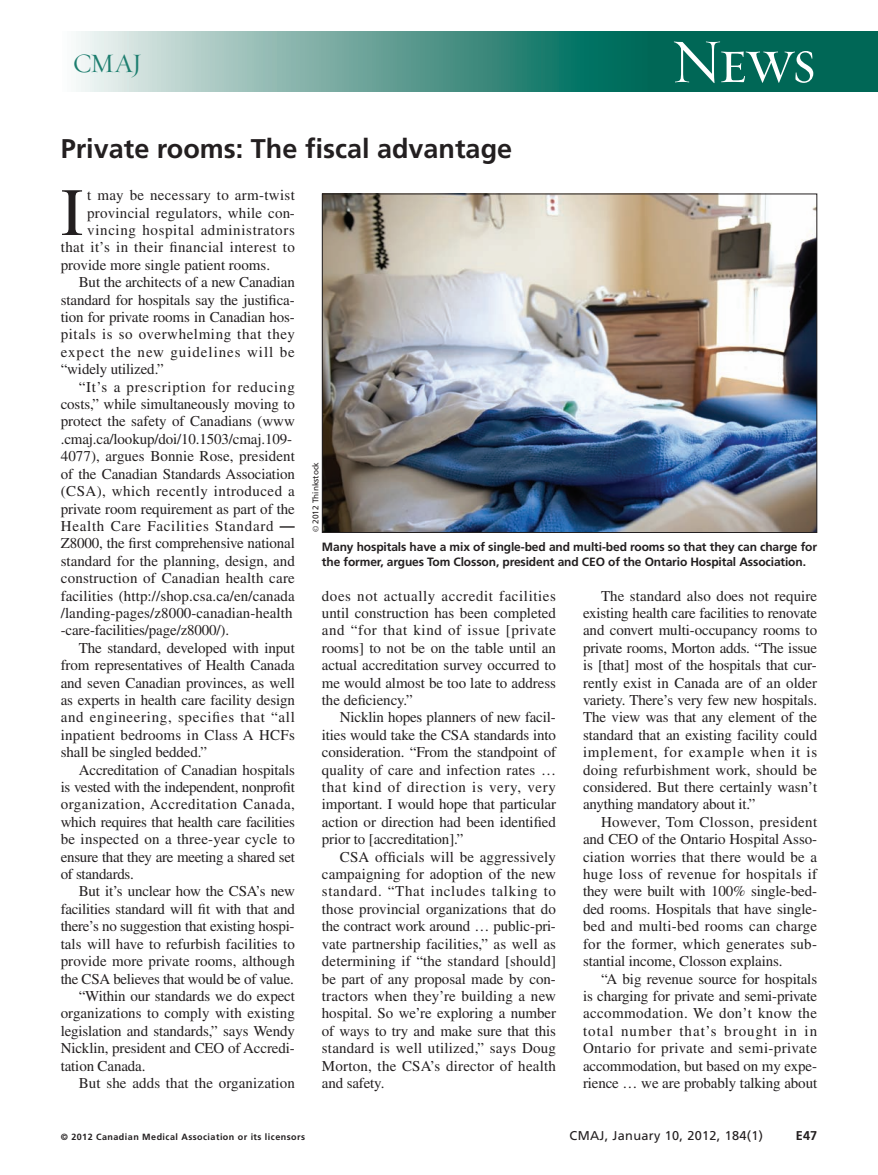
<style>
.page{position:relative;width:878px;height:1175px;background:#fff}
.page>*{position:absolute;margin:0;border:0;box-sizing:border-box;transform-origin:0 0}
.t1{font:67.5px "Times LT Std";color:#231f20}
.t2{font:63px "Requiem Display HTF Small Caps";color:#fff}
.t3{font:700 27px "Frutiger LT Std";color:#231f20}
.t4{font:27px "Requiem Display HTF Roman";color:#1d7e6f}
.t5{font:15px/17.4px "Times LT Std";letter-spacing:-.005em;color:#231f20;text-align:justify}
.t6{font:15px "Times LT Std";letter-spacing:.015em;color:#231f20}
.t7{font:15px "Times LT Std";letter-spacing:.03em;color:#231f20}
.t8{font:15px "Times LT Std";letter-spacing:.045em;color:#231f20}
.t9{font:15px "Times LT Std";letter-spacing:.05em;color:#231f20}
.t10{font:15px "Times LT Std";letter-spacing:.025em;color:#231f20}
.t11{font:15px "Times LT Std";letter-spacing:.04em;color:#231f20}
.t12{font:15px "Times LT Std";letter-spacing:.065em;color:#231f20}
.t13{font:15px "Times LT Std";letter-spacing:.02em;color:#231f20}
.t14{font:12.75px "Frutiger LT Std";letter-spacing:.025em;color:#231f20}
.t15{font:700 12.75px "Frutiger LT Std";color:#231f20}
.t16{font:700 12px/14.2px "Frutiger LT Std";letter-spacing:-.01em;color:#231f20}
.t17{font:700 9px "Frutiger LT Std";letter-spacing:.05em;color:#231f20}
.t18{font:8.25px "Frutiger LT Std";color:#231f20}
.s1{font-family:"Frutiger LT Std";font-weight:700}
.s2{font-family:"Times"}
</style>
<div class="page">
<div style="left:618px;top:32px;width:260px;height:60px;background:#006756"></div>
<div style="left:61px;top:32px;width:586px;height:60px;background:linear-gradient(to right,#f5f3f2,#006150)"></div>
<img style="left:324px;top:196px;width:491px;height:335px">
<h3 class="t4" style="left:73px;top:47px;width:71px">CMAJ</h3>
<h3 class="t3" style="left:61px;top:138px;width:453px">Private rooms: The fiscal advantage</h3>
<h2 class="t2" style="left:670px;top:23px;width:147px">News</h2>
<h1 class="t1" style="left:61px;top:189px;width:24px">I</h1>
<p class="t13" style="left:87px;top:190px;width:209px">t may be necessary to arm-twist</p>
<p class="t6" style="left:87px;top:207px;width:209px">provincial regulators, while con-</p>
<p class="t8" style="left:87px;top:225px;width:209px">vincing hospital administrators</p>
<p class="t10" style="left:61px;top:242px;width:236px">that it’s in their financial interest to</p>
<p class="t5" style="left:61px;top:258px;width:211px">provide more single patient rooms.</p>
<p class="t5" style="left:79px;top:275px;width:218px">But the architects of a new Canadian</p>
<p class="t5" style="left:61px;top:292px;width:235px">standard for hospitals say the justifica-</p>
<p class="t5" style="left:61px;top:310px;width:235px">tion for private rooms in Canadian hos-</p>
<p class="t11" style="left:61px;top:329px;width:235px">pitals is so overwhelming that they</p>
<p class="t12" style="left:61px;top:346px;width:236px">expect the new guidelines will be</p>
<p class="t5" style="left:61px;top:362px;width:105px">“widely utilized.”</p>
<p class="t9" style="left:79px;top:381px;width:218px">“It’s a prescription for reducing</p>
<p class="t5" style="left:61px;top:397px;width:236px">costs,” while simultaneously moving to</p>
<p class="t5" style="left:61px;top:414px;width:235px">protect the safety of Canadians (www</p>
<p class="t5" style="left:61px;top:432px;width:233px">.cmaj.ca/lookup/doi/10.1503/cmaj.109-</p>
<p class="t5" style="left:61px;top:449px;width:235px">4077), argues Bonnie Rose, president</p>
<p class="t5" style="left:61px;top:466px;width:235px">of the Canadian Standards Association</p>
<p class="t7" style="left:61px;top:486px;width:236px">(CSA), which recently introduced a</p>
<p class="t5" style="left:61px;top:501px;width:235px">private room requirement as part of the</p>
<p class="t9" style="left:61px;top:520px;width:235px">Health Care Facilities Standard <span class="s1">—</span></p>
<p class="t5" style="left:61px;top:536px;width:236px">Z8000, the first comprehensive national</p>
<p class="t5" style="left:61px;top:553px;width:236px">standard for the planning, design, and</p>
<p class="t6" style="left:61px;top:573px;width:236px">construction of Canadian health care</p>
<p class="t5" style="left:61px;top:588px;width:235px">facilities (http://shop.csa.ca/en/canada</p>
<p class="t5" style="left:61px;top:606px;width:233px">/landing-pages/z8000-canadian-health</p>
<p class="t5" style="left:61px;top:623px;width:170px">-care-facilities/page/z8000/).</p>
<p class="t5" style="left:79px;top:640px;width:217px">The standard, developed with input</p>
<p class="t5" style="left:61px;top:658px;width:235px">from representatives of Health Canada</p>
<p class="t5" style="left:61px;top:675px;width:236px">and seven Canadian provinces, as well</p>
<p class="t5" style="left:61px;top:693px;width:236px">as experts in health care facility design</p>
<p class="t8" style="left:61px;top:712px;width:235px">and engineering, specifies that “all</p>
<p class="t6" style="left:61px;top:729px;width:236px">inpatient bedrooms in Class A HCFs</p>
<p class="t5" style="left:61px;top:745px;width:148px">shall be singled bedded.”</p>
<p class="t5" style="left:79px;top:762px;width:217px">Accreditation of Canadian hospitals</p>
<p class="t5" style="left:61px;top:780px;width:235px">is vested with the independent, nonprofit</p>
<p class="t7" style="left:61px;top:799px;width:236px">organization, Accreditation Canada,</p>
<p class="t5" style="left:61px;top:814px;width:235px">which requires that health care facilities</p>
<p class="t6" style="left:61px;top:834px;width:235px">be inspected on a three-year cycle to</p>
<p class="t5" style="left:61px;top:849px;width:235px">ensure that they are meeting a shared set</p>
<p class="t5" style="left:61px;top:867px;width:75px">of standards.</p>
<p class="t5" style="left:79px;top:884px;width:217px">But it’s unclear how the CSA’s new</p>
<p class="t5" style="left:61px;top:901px;width:235px">facilities standard will fit with that and</p>
<p class="t5" style="left:61px;top:919px;width:235px">there’s no suggestion that existing hospi-</p>
<p class="t5" style="left:61px;top:936px;width:235px">tals will have to refurbish facilities to</p>
<p class="t5" style="left:61px;top:954px;width:236px">provide more private rooms, although</p>
<p class="t5" style="left:61px;top:971px;width:234px">the CSA believes that would be of value.</p>
<p class="t5" style="left:79px;top:988px;width:217px">“Within our standards we do expect</p>
<p class="t5" style="left:61px;top:1006px;width:236px">organizations to comply with existing</p>
<p class="t5" style="left:61px;top:1023px;width:235px">legislation and standards,” says Wendy</p>
<p class="t5" style="left:61px;top:1041px;width:235px">Nicklin, president and CEO of Accredi-</p>
<p class="t5" style="left:61px;top:1058px;width:86px">tation Canada.</p>
<p class="t5" style="left:79px;top:1075px;width:217px">But she adds that the organization</p>
<p class="t18" style="left:312px;top:532px;width:72px;rotate:-90deg"><span class="s2">©</span> 2012 Thinkstock</p>
<p class="t16" style="left:322px;top:541px;width:496px">Many hospitals have a mix of single-bed and multi-bed rooms so that they can charge for the former, argues Tom Closson, president and CEO of the Ontario Hospital Association.</p>
<p class="t5" style="left:322px;top:588px;width:236px">does not actually accredit facilities until construction has been completed and “for that kind of issue [private rooms] to not be on the table until an actual accreditation survey occurred to me would almost be too late to address the deficiency.”</p>
<p class="t5" style="left:322px;top:710px;width:236px;text-indent:18px">Nicklin hopes planners of new facil&shy;ities would take the CSA standards into consideration. “From the standpoint of quality of care and infection rates … that kind of direction is very, very important. I would hope that particular action or direction had been identified prior to [accreditation].”</p>
<p class="t5" style="left:322px;top:849px;width:236px;text-indent:18px">CSA officials will be aggressively campaigning for adoption of the new standard. “That includes talking to those provincial organizations that do the contract work around … public-pri&shy;vate partnership facilities,” as well as determining if “the standard [should] be part of any proposal made by con&shy;tractors when they’re building a new hospital. So we’re exploring a number of ways to try and make sure that this standard is well utilized,” says Doug Morton, the CSA’s director of health and safety.</p>
<p class="t5" style="left:583px;top:588px;width:236px;text-indent:18px">The standard also does not require existing health care facilities to renovate and convert multi-occupancy rooms to private rooms, Morton adds. “The issue is [that] most of the hospitals that cur&shy;rently exist in Canada are of an older variety. There’s very few new hospitals.<br>The view was that any element of the standard that an existing facility could implement, for example when it is doing refurbishment work, should be considered. But there certainly wasn’t anything mandatory about it.”</p>
<p class="t5" style="left:583px;top:814px;width:236px;text-indent:18px">However, Tom Closson, president and CEO of the Ontario Hospital Asso&shy;ciation worries that there would be a huge loss of revenue for hospitals if they were built with 100% single-bed&shy;ded rooms. Hospitals that have single&shy;bed and multi-bed rooms can charge for the former, which generates sub&shy;stantial income, Closson explains.</p>
<p class="t5" style="left:583px;top:971px;width:236px;text-indent:18px">“A big revenue source for hospitals is charging for private and semi-private accommodation. We don’t know the total number that’s brought in in Ontario for private and semi-private accommodation, but based on my expe&shy;rience … we are probably talking about</p>
<p class="t17" style="left:61px;top:1132px;width:246px">© 2012 Canadian Medical Association or its licensors</p>
<p class="t14" style="left:569px;top:1130px;width:195px">CMAJ, January 10, 2012, 184(1)</p>
<p class="t15" style="left:795px;top:1130px;width:23px">E47</p>
</div>
